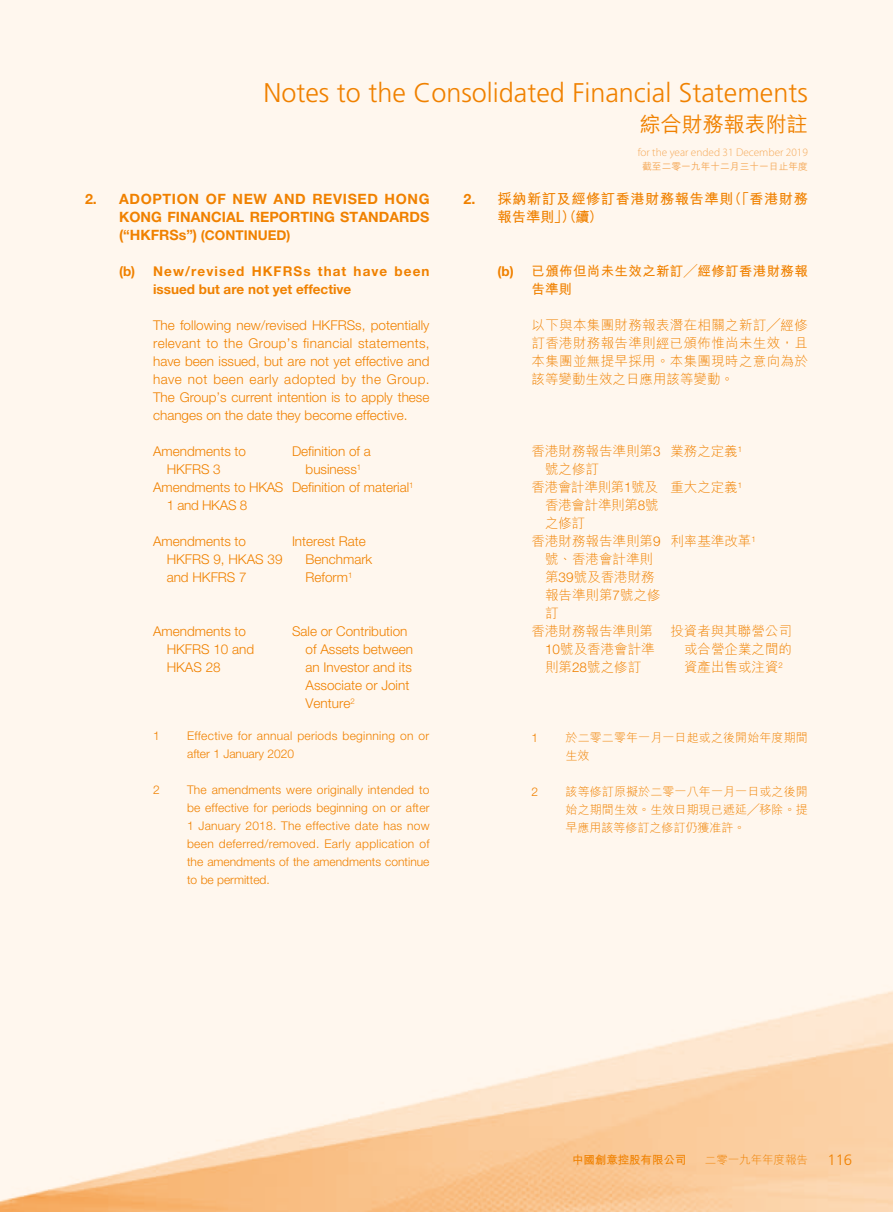
<style>
.page{position:relative;width:893px;height:1212px;background:#fff7ee}
.page>*{position:absolute;margin:0;border:0;box-sizing:border-box;transform-origin:0 0}
.t1{font:300 27px "Frutiger LT Std";color:#f08100}
.t2{font:500 21px "M Hei HK";color:#f08100}
.t3{font:300 15px "Frutiger LT Std";color:#f08100}
.t4{font:700 14.25px "Helvetica Neue LT Std";letter-spacing:.005em;color:#f08100}
.t5{font:700 14.25px "M Hei HK";letter-spacing:.035em;color:#f08100}
.t6{font:700 14.25px "Helvetica Neue LT Std";letter-spacing:.045em;color:#f08100}
.t7{font:300 13.5px/18px "Helvetica Neue LT Std";color:#f08100}
.t8{font:300 13.5px/18px "M Hei HK";color:#f08100;text-align:justify}
.t9{font:700 13.5px "Helvetica Neue LT Std";color:#f08100}
.t10{font:700 13.5px "M Hei HK";letter-spacing:.025em;color:#f08100}
.t11{font:700 13.5px "Helvetica Neue LT Std";letter-spacing:.08em;color:#f08100}
.t12{font:300 12px/18px "Helvetica Neue LT Std";letter-spacing:.015em;color:#f08100;text-align:justify}
.t13{font:300 12px/18px "M Hei HK";letter-spacing:.01em;color:#f08100}
.t14{font:700 11.55px "M Hei HK";letter-spacing:-.01em;color:#f08100}
.t15{font:300 11.55px "M Hei HK";letter-spacing:-.01em;color:#f08100}
.t16{font:300 11.25px "Myriad Pro";color:#f5a958}
.t17{font:500 9.75px "M Hei HK";color:#f5a958}
.t18{font:300 7.8px "Helvetica Neue LT Std";color:#f08100}
.s1{font-size:14.25px}
.s2{font-family:"Helvetica Neue LT Std"}
</style>
<div class="page">
<img style="left:0;top:991px;width:893px;height:221px">
<p class="t4" style="left:85px;top:190px;width:13px">2.</p>
<p class="t6" style="left:119px;top:190px;width:82px">ADOPTION</p>
<h1 class="t1" style="left:263px;top:77px;width:546px">Notes to the Consolidated Financial Statements</h1>
<h2 class="t2" style="left:640px;top:109px;width:169px">綜合財務報表附註</h2>
<p class="t16" style="left:638px;top:145px;width:172px">for the year ended 31 December 2019</p>
<p class="t17" style="left:642px;top:159px;width:167px">截至二零一九年十二月三十一日止年度</p>
<p class="t5" style="left:728px;top:188px;width:82px">（「香港財務</p>
<p class="t5" style="left:497px;top:188px;width:237px">採納新訂及經修訂香港財務報告準則</p>
<p class="t4" style="left:206px;top:190px;width:22px">OF</p>
<p class="t6" style="left:312px;top:190px;width:67px">REVISED</p>
<p class="t4" style="left:385px;top:190px;width:46px">HONG</p>
<p class="t4" style="left:232px;top:190px;width:36px">NEW</p>
<p class="t4" style="left:274px;top:190px;width:34px">AND</p>
<p class="t4" style="left:463px;top:190px;width:13px">2.</p>
<p class="t4" style="left:119px;top:208px;width:312px">KONG FINANCIAL REPORTING STANDARDS</p>
<p class="t9" style="left:119px;top:227px;width:173px"><span class="s1">(“HKFRSs”)</span> (CONTINUED(</p>
<p class="t9" style="left:395px;top:263px;width:37px">been</p>
<p class="t9" style="left:119px;top:263px;width:18px">b( )</p>
<p class="t11" style="left:153px;top:263px;width:93px">New/revised</p>
<p class="t9" style="left:252px;top:263px;width:60px">HKFRSs</p>
<p class="t9" style="left:318px;top:263px;width:30px">that</p>
<p class="t9" style="left:354px;top:263px;width:35px">have</p>
<p class="t5" style="left:497px;top:206px;width:107px">報告準則」）（續(</p>
<p class="t9" style="left:497px;top:263px;width:18px">b( )</p>
<p class="t10" style="left:532px;top:261px;width:278px">已頒佈但尚未生效之新訂╱經修訂香港財務報</p>
<p class="t9" style="left:153px;top:281px;width:200px">issued but are not yet effective</p>
<p class="t7" style="left:153px;top:316px;width:278px;text-align:justify">The following new/revised HKFRSs, potentially relevant to the Group s’ financial statements, have been issued, but are not yet effective and have not been early adopted by the Group.<br>The Group s’ current intention is to apply these changes on the date they become effective.</p>
<p class="t7" style="left:167px;top:442px;width:81px;text-indent:-14px">Amendments to<br>HKFRS 3</p>
<p class="t7" style="left:292px;top:442px;width:80px">Definition of a</p>
<p class="t18" style="left:357px;top:462px;width:6px">1</p>
<p class="t7" style="left:306px;top:460px;width:53px">business</p>
<p class="t10" style="left:532px;top:279px;width:42px">告準則</p>
<p class="t8" style="left:532px;top:316px;width:278px">以下與本集團財務報表潛在相關之新訂╱經修訂香港財務報告準則經已頒佈惟尚未生效，且本集團並無提早採用。本集團現時之意向為於該等變動生效之日應用該等變動。</p>
<p class="t8" style="left:545px;top:442px;width:117px;text-indent:-14px">香港財務報告準則第<span class="s2">3</span>號之修訂</p>
<p class="t18" style="left:738px;top:444px;width:6px">1</p>
<p class="t8" style="left:670px;top:442px;width:69px">業務之定義</p>
<p class="t7" style="left:167px;top:478px;width:118px;text-indent:-14px">Amendments to HKAS<br>1 and HKAS 8</p>
<p class="t18" style="left:409px;top:480px;width:6px">1</p>
<p class="t7" style="left:292px;top:478px;width:119px">Definition of material</p>
<p class="t8" style="left:545px;top:478px;width:115px;text-indent:-14px">香港會計準則第<span class="s2">1</span>號及香港會計準則第號<span class="s2">8</span>之修訂</p>
<p class="t18" style="left:738px;top:480px;width:6px">1</p>
<p class="t8" style="left:670px;top:478px;width:69px">重大之定義</p>
<p class="t7" style="left:167px;top:532px;width:117px;text-indent:-14px">Amendments to<br>HKFRS 9, HKAS 39 and HKFRS 7</p>
<p class="t7" style="left:306px;top:532px;width:68px;text-indent:-14px">Interest Rate<br>Benchmark</p>
<p class="t18" style="left:348px;top:570px;width:6px">1</p>
<p class="t7" style="left:306px;top:568px;width:44px">Reform</p>
<p class="t8" style="left:545px;top:532px;width:117px;text-align:left;text-indent:-14px">香港財務報告準則第<span class="s2">9</span>號、香港會計準則第<span class="s2">39</span>號及香港財務報告準則第<span class="s2">7</span>號之修訂</p>
<p class="t18" style="left:751px;top:534px;width:6px">1</p>
<p class="t8" style="left:670px;top:532px;width:82px">利率基準改革</p>
<p class="t7" style="left:167px;top:622px;width:89px;text-indent:-14px">Amendments to<br>HKFRS 10 and<br>HKAS 28</p>
<p class="t7" style="left:306px;top:622px;width:109px;text-indent:-14px">Sale or Contribution of Assets between an Investor and its<br>Associate or Joint</p>
<p class="t18" style="left:350px;top:696px;width:6px">2</p>
<p class="t7" style="left:306px;top:694px;width:46px">Venture</p>
<p class="t12" style="left:187px;top:726px;width:244px">Effective for annual periods beginning on or</p>
<p class="t12" style="left:153px;top:726px;width:8px">1</p>
<p class="t8" style="left:545px;top:622px;width:111px;text-indent:-14px">香港財務報告準則第<span class="s2">10</span>號及香港會計準則第<span class="s2">28</span>號之修訂</p>
<p class="t8" style="left:670px;top:622px;width:123px;text-align:right">投資者與其聯營公司或合營企業之間的</p>
<p class="t8" style="left:684px;top:658px;width:96px">資產出售或注資</p>
<p class="t18" style="left:778px;top:660px;width:6px">2</p>
<p class="t12" style="left:531px;top:729px;width:8px">1</p>
<p class="t13" style="left:566px;top:728px;width:244px">於二零二零年一月一日起或之後開始年度期間</p>
<p class="t12" style="left:153px;top:780px;width:8px">2</p>
<p class="t12" style="left:187px;top:744px;width:108px">after 1 January 2020</p>
<p class="t12" style="left:187px;top:780px;width:244px">The amendments were originally intended to</p>
<p class="t12" style="left:531px;top:783px;width:8px">2</p>
<p class="t13" style="left:566px;top:746px;width:25px">生效</p>
<p class="t13" style="left:566px;top:782px;width:244px">該等修訂原擬於二零一八年一月一日或之後開</p>
<p class="t12" style="left:187px;top:798px;width:244px">be effective for periods beginning on or after 1 January 2018. The effective date has now been deferred/removed. Early application of the amendments of the amendments continue to be permitted.</p>
<p class="t13" style="left:566px;top:800px;width:244px">始之期間生效。生效日期現已遞延╱移除。提早應用該等修訂之修訂仍獲准許。</p>
<p class="t14" style="left:572px;top:1151px;width:116px">中國創意控股有限公司</p>
<p class="t15" style="left:705px;top:1151px;width:105px">二零一九年年度報告</p>
<p class="t3" style="left:827px;top:1151px;width:26px">116</p>
</div>
